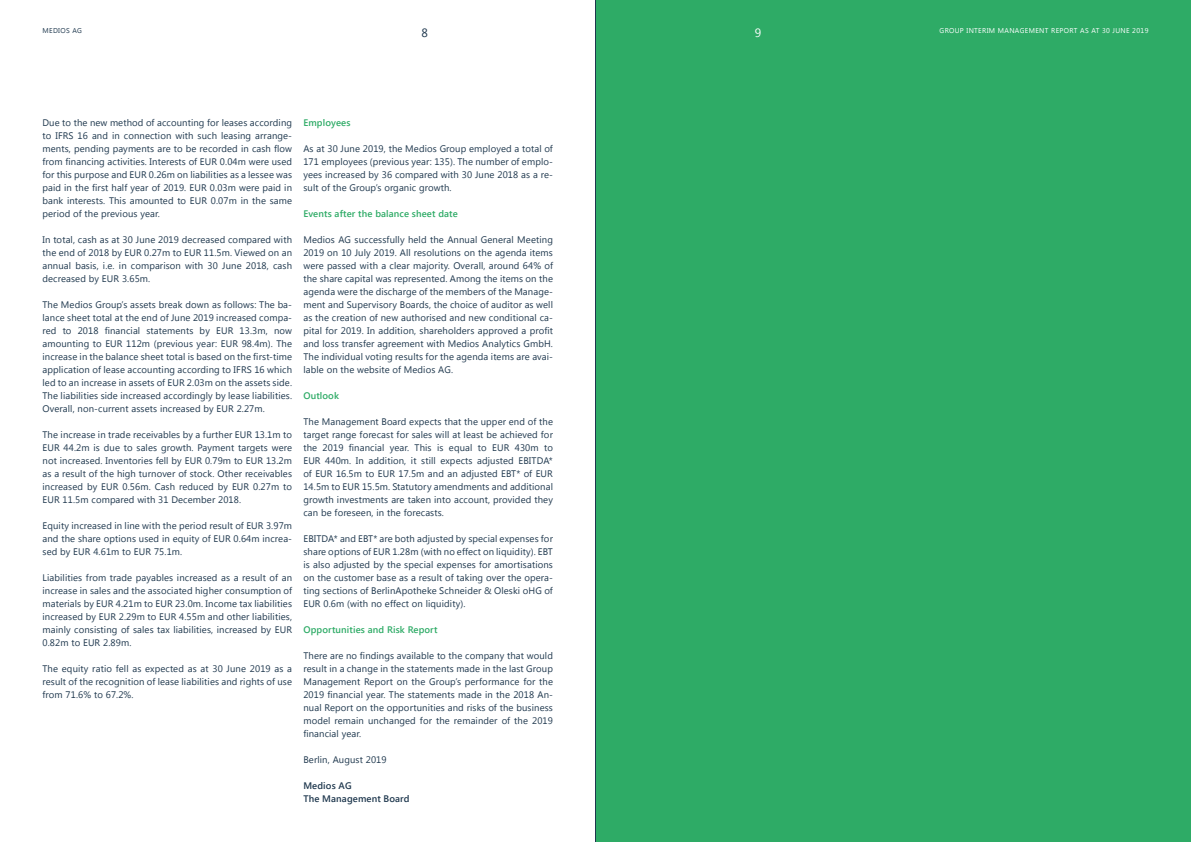
<style>
.page{position:relative;width:1191px;height:842px;background:#fff}
.page>*{position:absolute;margin:0;border:0;box-sizing:border-box;transform-origin:0 0}
.t1{font:12px "Segoe UI";color:#fff}
.t2{font:12px "Segoe UI";color:#1f384e}
.t3{font:9.5px/13px "Segoe UI";letter-spacing:.01em;color:#1f384e;text-align:justify}
.t4{font:600 9.5px "Segoe UI";letter-spacing:.01em;color:#2eab66}
.t5{font:600 9.5px/13px "Segoe UI";letter-spacing:.01em;color:#1f384e}
.t6{font:7px "Segoe UI";letter-spacing:.05em;color:#fff}
.t7{font:7px "Segoe UI";letter-spacing:.05em;color:#1f384e}
</style>
<div class="page">
<div style="left:595px;top:0;width:596px;height:842px;background:#2eab66"></div>
<hr style="left:595px;top:0;width:1px;height:842px;background:#1f384e">
<p class="t7" style="left:43px;top:26px;width:41px">MEDIOS AG</p>
<p class="t2" style="left:421px;top:24px;width:8px">8</p>
<p class="t3" style="left:43px;top:116px;width:251px">Due to the new method of accounting for leases according to IFRS 16 and in connection with such leasing arrange&shy;ments, pending payments are to be recorded in cash flow from financing activities. Interests of EUR 0.04m were used for this purpose and EUR 0.26m on liabilities as a lessee was paid in the first half year of 2019. EUR 0.03m were paid in bank interests. This amounted to EUR 0.07m in the same period of the previous year.</p>
<p class="t3" style="left:43px;top:233px;width:251px">In total, cash as at 30 June 2019 decreased compared with the end of 2018 by EUR 0.27m to EUR 11.5m. Viewed on an annual basis, i.e. in comparison with 30 June 2018, cash decreased by EUR 3.65m.</p>
<p class="t3" style="left:43px;top:298px;width:251px">The Medios Group’s assets break down as follows: The ba&shy;lance sheet total at the end of June 2019 increased compa&shy;red to 2018 financial statements by EUR 13.3m, now amounting to EUR 112m (previous year: EUR 98.4m). The increase in the balance sheet total is based on the first-time application of lease accounting according to IFRS 16 which led to an increase in assets of EUR 2.03m on the assets side.<br>The liabilities side increased accordingly by lease liabilities.<br>Overall, non-current assets increased by EUR 2.27m.</p>
<p class="t3" style="left:43px;top:428px;width:251px">The increase in trade receivables by a further EUR 13.1m to EUR 44.2m is due to sales growth. Payment targets were not increased. Inventories fell by EUR 0.79m to EUR 13.2m as a result of the high turnover of stock. Other receivables increased by EUR 0.56m. Cash reduced by EUR 0.27m to EUR 11.5m compared with 31 December 2018.</p>
<p class="t3" style="left:43px;top:519px;width:251px">Equity increased in line with the period result of EUR 3.97m and the share options used in equity of EUR 0.64m increa&shy;sed by EUR 4.61m to EUR 75.1m.</p>
<p class="t3" style="left:43px;top:571px;width:251px">Liabilities from trade payables increased as a result of an increase in sales and the associated higher consumption of materials by EUR 4.21m to EUR 23.0m. Income tax liabilities increased by EUR 2.29m to EUR 4.55m and other liabilities, mainly consisting of sales tax liabilities, increased by EUR 0.82m to EUR 2.89m.</p>
<p class="t3" style="left:43px;top:662px;width:251px">The equity ratio fell as expected as at 30 June 2019 as a result of the recognition of lease liabilities and rights of use from 71.6% to 67.2%.</p>
<p class="t4" style="left:303px;top:115px;width:49px">Employees</p>
<p class="t3" style="left:303px;top:142px;width:251px">As at 30 June 2019, the Medios Group employed a total of 171 employees (previous year: 135). The number of emplo&shy;yees increased by 36 compared with 30 June 2018 as a re&shy;sult of the Group’s organic growth.</p>
<p class="t4" style="left:303px;top:206px;width:156px">Events after the balance sheet date</p>
<p class="t3" style="left:303px;top:233px;width:251px">Medios AG successfully held the Annual General Meeting 2019 on 10 July 2019. All resolutions on the agenda items were passed with a clear majority. Overall, around 64% of the share capital was represented. Among the items on the agenda were the discharge of the members of the Manage&shy;ment and Supervisory Boards, the choice of auditor as well as the creation of new authorised and new conditional ca&shy;pital for 2019. In addition, shareholders approved a profit and loss transfer agreement with Medios Analytics GmbH.<br>The individual voting results for the agenda items are avai&shy;lable on the website of Medios AG.</p>
<p class="t4" style="left:303px;top:388px;width:37px">Outlook</p>
<p class="t3" style="left:303px;top:415px;width:251px">The Management Board expects that the upper end of the target range forecast for sales will at least be achieved for the 2019 financial year. This is equal to EUR 430m to EUR 440m. In addition, it still expects adjusted EBITDA* of EUR 16.5m to EUR 17.5m and an adjusted EBT* of EUR 14.5m to EUR 15.5m. Statutory amendments and additional growth investments are taken into account, provided they can be foreseen, in the forecasts.</p>
<p class="t3" style="left:303px;top:532px;width:251px">EBITDA* and EBT* are both adjusted by special expenses for share options of EUR 1.28m (with no effect on liquidity). EBT is also adjusted by the special expenses for amortisations on the customer base as a result of taking over the opera&shy;ting sections of BerlinApotheke Schneider &amp; Oleski oHG of EUR 0.6m (with no effect on liquidity).</p>
<p class="t4" style="left:303px;top:622px;width:136px">Opportunities and Risk Report</p>
<p class="t3" style="left:303px;top:649px;width:251px">There are no findings available to the company that would result in a change in the statements made in the last Group Management Report on the Group’s performance for the 2019 financial year. The statements made in the 2018 An&shy;nual Report on the opportunities and risks of the business model remain unchanged for the remainder of the 2019 financial year.</p>
<p class="t3" style="left:303px;top:753px;width:85px">Berlin, August 2019</p>
<p class="t5" style="left:303px;top:779px;width:108px">Medios AG<br>The Management Board</p>
<p class="t1" style="left:755px;top:24px;width:8px">9</p>
<p class="t6" style="left:939px;top:26px;width:210px">GROUP INTERIM MANAGEMENT REPORT AS AT 30 JUNE 2019</p>
</div>
